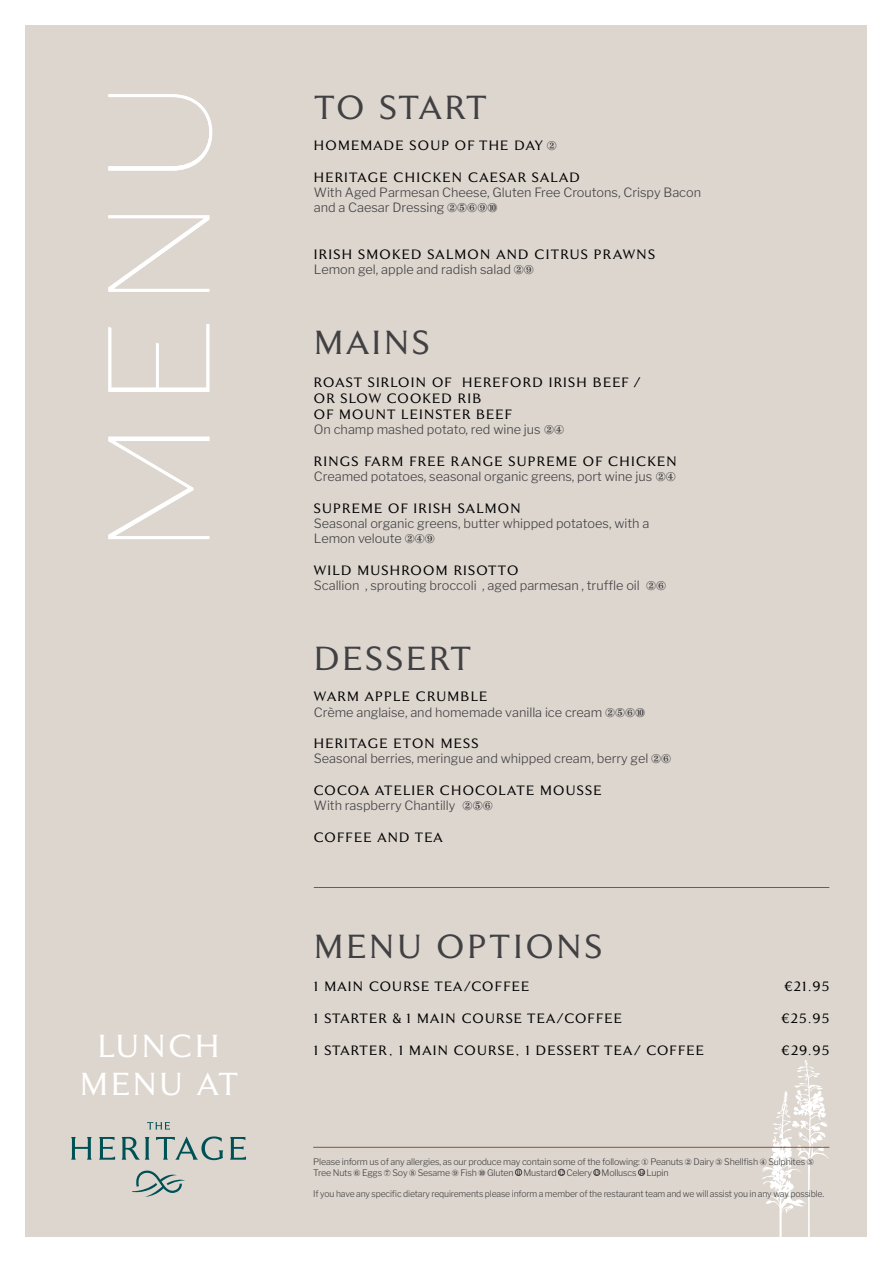
<style>
.page{position:relative;width:893px;height:1263px;background:#fff}
.page>*{position:absolute;margin:0;border:0;box-sizing:border-box;transform-origin:0 0}
.t1{font:144.15px "Drugs";color:#fff}
.t2{font:500 33.3px "Finest";letter-spacing:.095em;color:#414042}
.t3{font:500 31.8px/38.1px "Finest";letter-spacing:.095em;color:#fff;text-align:center}
.t4{font:500 13.5px/16.2px "Finest";letter-spacing:.095em;color:#000}
.t5{font:300 12.75px/15.3px "Libre Franklin";color:#414042}
.t6{font:300 9px/10.8px "Libre Franklin";letter-spacing:-.02em;color:#414042}
.t7{font:300 9px "Libre Franklin";letter-spacing:-.02em;color:#414042;scale:.96 1}
.s1{color:#414042}
.s2{font-family:"Times";font-weight:700;font-size:7.05px}
.s3{font-family:"Times";font-weight:700;font-size:6.9px}
.s4{font-family:"Times";font-weight:700;font-size:6.75px}
</style>
<div class="page">
<div style="left:26px;top:26px;width:841px;height:1211px;background:#ddd6cf"></div>
<svg style="left:71px;top:1137px;width:21px;height:23px"></svg>
<svg style="left:99px;top:1137px;width:16px;height:23px"></svg>
<svg style="left:122px;top:1137px;width:27px;height:23px"></svg>
<svg style="left:156px;top:1136px;width:67px;height:24px"></svg>
<svg style="left:230px;top:1137px;width:16px;height:23px"></svg>
<svg style="left:147px;top:1122px;width:23px;height:7px"></svg>
<svg style="left:132px;top:1170px;width:53px;height:27px"></svg>
<svg style="left:762px;top:1060px;width:67px;height:177px"></svg>
<hr style="left:313px;top:1147px;width:516px;height:1px;background:#845833">
<div style="left:515px;top:1169px;width:7px;height:7px;border:1px solid #414042;border-radius:50%"></div>
<div style="left:558px;top:1169px;width:7px;height:7px;border:1px solid #414042;border-radius:50%"></div>
<div style="left:594px;top:1169px;width:6px;height:7px;border:1px solid #414042;border-radius:50%"></div>
<div style="left:638px;top:1169px;width:7px;height:7px;border:1px solid #414042;border-radius:50%"></div>
<hr style="left:314px;top:887px;width:515px;height:1px;background:#845833">
<h1 class="t1" style="left:67px;top:556px;width:480px;rotate:-90deg">MENU</h1>
<h3 class="t3" style="left:80px;top:1027px;width:159px">LUNCH<br>MENU AT</h3>
<h2 class="t2" style="left:314px;top:86px;width:174px">TO START</h2>
<p class="t4" style="left:314px;top:137px;width:244px">HOMEMADE SOUP OF THE DAY <span class="s1">②</span></p>
<p class="t4" style="left:314px;top:169px;width:267px">HERITAGE CHICKEN CAESAR SALAD</p>
<p class="t5" style="left:314px;top:185px;width:389px">With Aged Parmesan Cheese, Gluten Free Croutons, Crispy Bacon and a Caesar Dressing ②⑤⑥⑨⑩</p>
<p class="t4" style="left:314px;top:246px;width:343px">IRISH SMOKED SALMON AND CITRUS PRAWNS</p>
<p class="t5" style="left:314px;top:262px;width:222px">Lemon gel, apple and radish salad ②⑨</p>
<h2 class="t2" style="left:314px;top:322px;width:117px">MAINS</h2>
<p class="t4" style="left:314px;top:374px;width:328px">ROAST SIRLOIN OF HEREFORD IRISH BEEF /<br>OR SLOW COOKED RIB<br>OF MOUNT LEINSTER BEEF</p>
<p class="t5" style="left:314px;top:422px;width:252px">On champ mashed potato, red wine jus ②④</p>
<p class="t4" style="left:314px;top:453px;width:364px">RINGS FARM FREE RANGE SUPREME OF CHICKEN</p>
<p class="t5" style="left:314px;top:469px;width:363px">Creamed potatoes, seasonal organic greens, port wine jus ②④</p>
<p class="t4" style="left:314px;top:500px;width:208px">SUPREME OF IRISH SALMON</p>
<p class="t5" style="left:314px;top:516px;width:337px">Seasonal organic greens, butter whipped potatoes, with a<br>Lemon veloute ②④⑨</p>
<p class="t4" style="left:314px;top:562px;width:206px">WILD MUSHROOM RISOTTO</p>
<p class="t5" style="left:314px;top:578px;width:354px">Scallion , sprouting broccoli , aged parmesan , truffle oil ②⑥</p>
<h2 class="t2" style="left:314px;top:637px;width:159px">DESSERT</h2>
<p class="t4" style="left:314px;top:688px;width:175px">WARM APPLE CRUMBLE</p>
<p class="t5" style="left:314px;top:704px;width:333px">Crème anglaise, and homemade vanilla ice cream ②⑤⑥⑩</p>
<p class="t4" style="left:314px;top:735px;width:166px">HERITAGE ETON MESS</p>
<p class="t5" style="left:314px;top:751px;width:359px">Seasonal berries, meringue and whipped cream, berry gel ②⑥</p>
<p class="t4" style="left:314px;top:782px;width:289px">COCOA ATELIER CHOCOLATE MOUSSE</p>
<p class="t5" style="left:314px;top:798px;width:180px">With raspberry Chantilly ②⑤⑥</p>
<p class="t4" style="left:314px;top:829px;width:130px">COFFEE AND TEA</p>
<h2 class="t2" style="left:314px;top:926px;width:289px">MENU OPTIONS</h2>
<p class="t4" style="left:314px;top:978px;width:217px">1 MAIN COURSE TEA/COFFEE</p>
<p class="t4" style="left:784px;top:978px;width:47px">€21.95</p>
<p class="t4" style="left:314px;top:1010px;width:310px">1 STARTER &amp; 1 MAIN COURSE TEA/COFFEE</p>
<p class="t4" style="left:781px;top:1010px;width:50px">€25.95</p>
<p class="t4" style="left:314px;top:1042px;width:392px">1 STARTER, 1 MAIN COURSE, 1 DESSERT TEA/ COFFEE</p>
<p class="t4" style="left:781px;top:1042px;width:50px">€29.95</p>
<p class="t6" style="left:313px;top:1156px;width:502px">Please inform us of any allergies, as our produce may contain some of the following: ① Peanuts ② Dairy ③ Shellfish ④ Sulphites ⑤<br>Tree Nuts ⑥ Eggs ⑦ Soy ⑧ Sesame ⑨ Fish ⑩ Gluten <span class="s2">11</span> Mustard <span class="s3">12</span> Celery <span class="s4">13</span> Molluscs <span class="s3">14</span> Lupin</p>
<p class="t7" style="left:313px;top:1188px;width:534px">If you have any specific dietary requirements please inform a member of the restaurant team and we will assist you in any way possible.</p>
</div>
